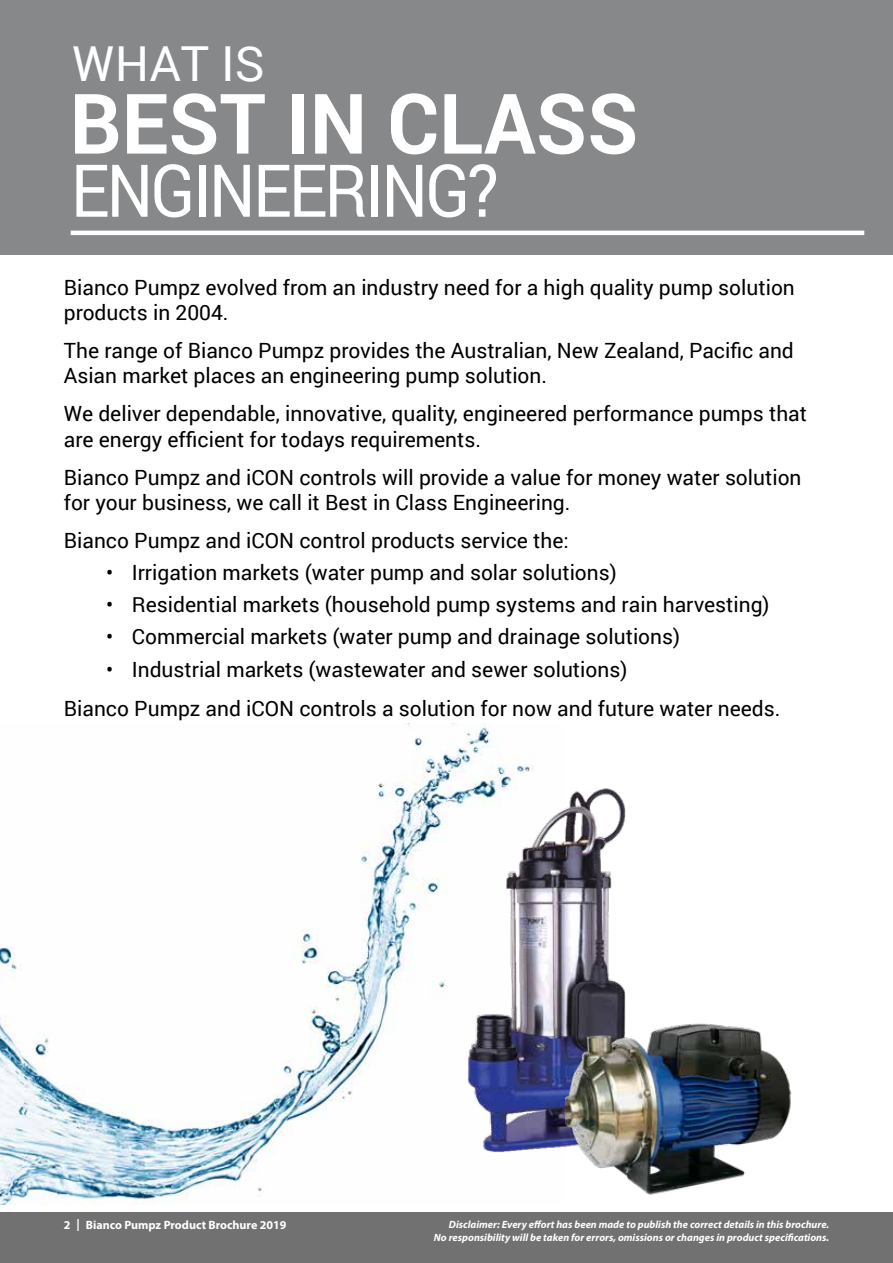
<style>
.page{position:relative;width:893px;height:1263px;background:#fff}
.page>*{position:absolute;margin:0;border:0;box-sizing:border-box;transform-origin:0 0}
.t1{font:700 83.55px "Roboto";color:#fff}
.t2{font:72.9px "Roboto";letter-spacing:-.04em;color:#fff;scale:.9 1}
.t3{font:48.3px "Roboto";color:#fff}
.t4{font:21px/25.2px "Roboto";color:#000}
.t5{font:700 12px "Myriad Pro";color:#fff}
.t6{font:italic 700 10.5px/12.6px "Myriad Pro";color:#fff;text-align:right}
</style>
<div class="page">
<div style="left:0;top:0;width:893px;height:255px;background:#86888a"></div>
<hr style="left:71px;top:231px;width:793px;height:4px;background:#fff">
<img style="left:0;top:723px;width:535px;height:482px">
<img style="left:457px;top:775px;width:169px;height:388px">
<img style="left:565px;top:1004px;width:227px;height:191px">
<div style="left:0;top:1212px;width:893px;height:51px;background:#717171"></div>
<h3 class="t3" style="left:72px;top:30px;width:194px">WHAT IS</h3>
<h1 class="t1" style="left:70px;top:65px;width:570px">BEST IN CLASS</h1>
<h2 class="t2" style="left:71px;top:140px;width:477px">ENGINEERING?</h2>
<p class="t4" style="left:64px;top:274px;width:733px">Bianco Pumpz evolved from an industry need for a high quality pump solution products in 2004.</p>
<p class="t4" style="left:64px;top:337px;width:732px">The range of Bianco Pumpz provides the Australian, New Zealand, Pacific and<br>Asian market places an engineering pump solution.</p>
<p class="t4" style="left:64px;top:400px;width:745px">We deliver dependable, innovative, quality, engineered performance pumps that are energy efficient for todays requirements.</p>
<p class="t4" style="left:64px;top:464px;width:739px">Bianco Pumpz and iCON controls will provide a value for money water solution for your business, we call it Best in Class Engineering.</p>
<p class="t4" style="left:64px;top:527px;width:507px">Bianco Pumpz and iCON control products service the:</p>
<p class="t4" style="left:106px;top:559px;width:512px">• Irrigation markets (water pump and solar solutions)</p>
<p class="t4" style="left:106px;top:591px;width:665px">• Residential markets (household pump systems and rain harvesting)</p>
<p class="t4" style="left:106px;top:623px;width:575px">• Commercial markets (water pump and drainage solutions)</p>
<p class="t4" style="left:106px;top:656px;width:523px">• Industrial markets (wastewater and sewer solutions)</p>
<p class="t4" style="left:64px;top:695px;width:718px">Bianco Pumpz and iCON controls a solution for now and future water needs.</p>
<p class="t5" style="left:64px;top:1217px;width:224px">2 | Bianco Pumpz Product Brochure 2019</p>
<p class="t6" style="left:434px;top:1218px;width:397px">Disclaimer: Every effort has been made to publish the correct details in this brochure.<br>No responsibility will be taken for errors, omissions or changes in product specifications.</p>
</div>
